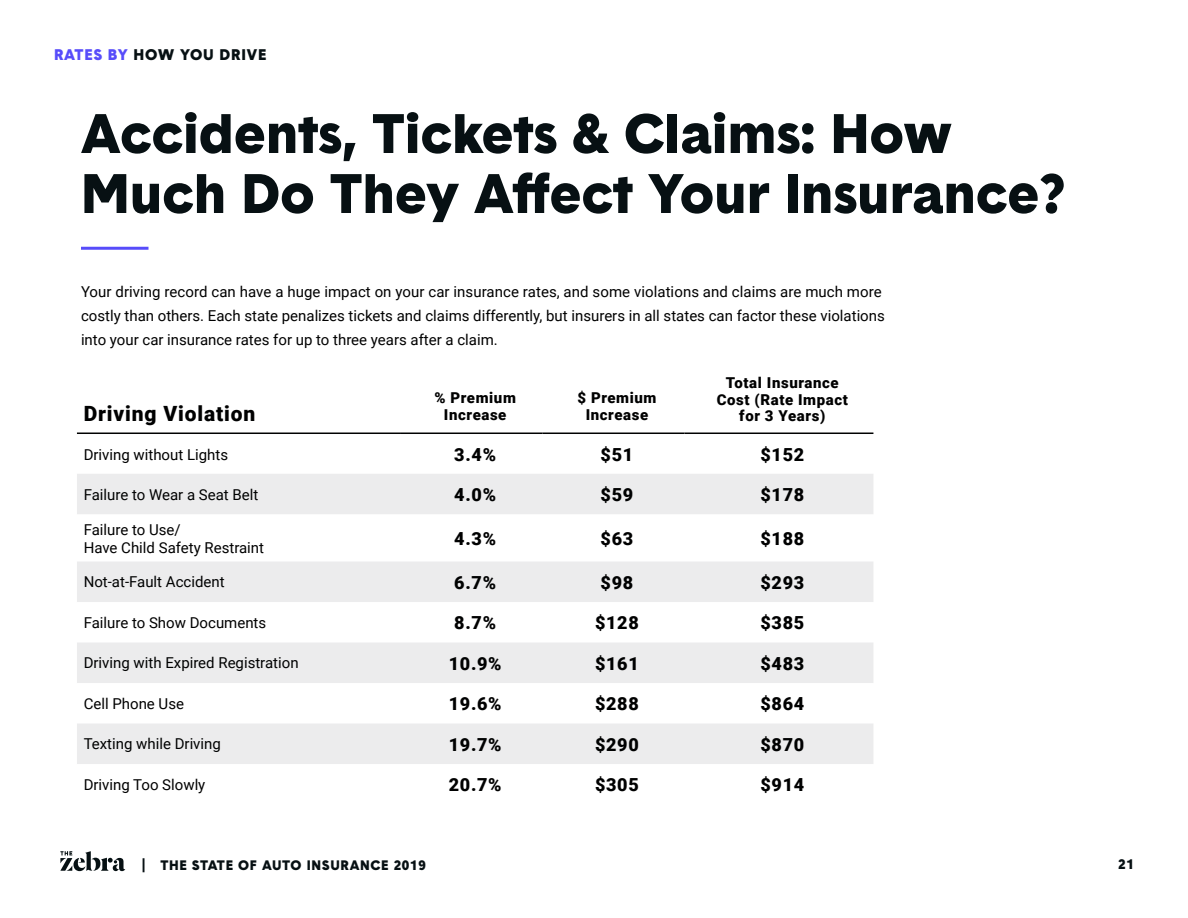
<style>
.page{position:relative;width:1188px;height:918px;background:#fff}
.page>*{position:absolute;margin:0;border:0;box-sizing:border-box;transform-origin:0 0}
.t1{font:900 54px/60px "Basetica";color:#071013}
.t2{font:900 21px "Roboto";letter-spacing:.04em;color:#000101}
.t3{font:900 18px "Roboto";letter-spacing:.04em;color:#000101}
.t4{font:15px/24px "Roboto";color:#000}
.t5{font:15px/18px "Roboto";color:#000101}
.t6{font:900 15px/16.5px "Roboto";letter-spacing:.04em;color:#000101;text-align:center}
.t7{font:900 15px "Basetica";letter-spacing:.05em;color:#071013}
.t8{font:900 13.5px "Basetica";color:#071013}
.t9{font:900 13.35px "Basetica";letter-spacing:.05em;color:#071013}
.s1{color:#574cfa}
</style>
<div class="page">
<hr style="left:81px;top:247px;width:67px;height:3px;background:#574cfa">
<svg style="left:60px;top:851px;width:65px;height:20px"></svg>
<svg style="left:77px;top:474px;width:796px;height:290px;fill:#ececed"></svg>
<hr style="left:77px;top:433px;width:324px;height:1px;background:#000101">
<hr style="left:401px;top:433px;width:142px;height:1px;background:#000101">
<hr style="left:543px;top:433px;width:141px;height:1px;background:#000101">
<hr style="left:684px;top:433px;width:189px;height:1px;background:#000101">
<p class="t7" style="left:54px;top:44px;width:214px"><span class="s1">RATES BY</span> HOW YOU DRIVE</p>
<h1 class="t1" style="left:81px;top:102px;width:986px">Accidents, Tickets &amp; Claims: How<br>Much Do They Affect Your Insurance?</h1>
<p class="t4" style="left:81px;top:279px;width:805px">Your driving record can have a huge impact on your car insurance rates, and some violations and claims are much more costly than others. Each state penalizes tickets and claims differently, but insurers in all states can factor these violations into your car insurance rates for up to three years after a claim.</p>
<h2 class="t2" style="left:84px;top:398px;width:173px">Driving Violation</h2>
<p class="t6" style="left:434px;top:389px;width:83px">% Premium<br>Increase</p>
<p class="t6" style="left:577px;top:389px;width:81px">$ Premium<br>Increase</p>
<p class="t6" style="left:717px;top:374px;width:133px">Total Insurance<br>Cost (Rate Impact for 3 Years)</p>
<p class="t5" style="left:84px;top:445px;width:146px">Driving without Lights</p>
<p class="t3" style="left:454px;top:442px;width:43px">3.4%</p>
<p class="t3" style="left:601px;top:442px;width:34px">$51</p>
<p class="t3" style="left:760px;top:442px;width:45px">$152</p>
<p class="t5" style="left:84px;top:485px;width:176px">Failure to Wear a Seat Belt</p>
<p class="t3" style="left:454px;top:482px;width:43px">4.0%</p>
<p class="t3" style="left:601px;top:482px;width:34px">$59</p>
<p class="t3" style="left:760px;top:482px;width:45px">$178</p>
<p class="t5" style="left:84px;top:520px;width:182px">Failure to Use/<br>Have Child Safety Restraint</p>
<p class="t3" style="left:454px;top:526px;width:43px">4.3%</p>
<p class="t3" style="left:601px;top:526px;width:34px">$63</p>
<p class="t3" style="left:760px;top:526px;width:45px">$188</p>
<p class="t5" style="left:84px;top:572px;width:142px">Not-at-Fault Accident</p>
<p class="t3" style="left:454px;top:570px;width:43px">6.7%</p>
<p class="t3" style="left:601px;top:570px;width:34px">$98</p>
<p class="t3" style="left:760px;top:570px;width:45px">$293</p>
<p class="t5" style="left:84px;top:613px;width:184px">Failure to Show Documents</p>
<p class="t3" style="left:454px;top:610px;width:43px">8.7%</p>
<p class="t3" style="left:595px;top:610px;width:45px">$128</p>
<p class="t3" style="left:760px;top:610px;width:45px">$385</p>
<p class="t5" style="left:84px;top:653px;width:216px">Driving with Expired Registration</p>
<p class="t3" style="left:449px;top:651px;width:54px">10.9%</p>
<p class="t3" style="left:595px;top:651px;width:45px">$161</p>
<p class="t3" style="left:760px;top:651px;width:45px">$483</p>
<p class="t5" style="left:84px;top:694px;width:102px">Cell Phone Use</p>
<p class="t3" style="left:449px;top:691px;width:54px">19.6%</p>
<p class="t3" style="left:595px;top:691px;width:45px">$288</p>
<p class="t3" style="left:760px;top:691px;width:45px">$864</p>
<p class="t5" style="left:84px;top:734px;width:139px">Texting while Driving</p>
<p class="t3" style="left:449px;top:732px;width:54px">19.7%</p>
<p class="t3" style="left:595px;top:732px;width:45px">$290</p>
<p class="t3" style="left:760px;top:732px;width:45px">$870</p>
<p class="t5" style="left:84px;top:775px;width:123px">Driving Too Slowly</p>
<p class="t3" style="left:449px;top:772px;width:54px">20.7%</p>
<p class="t3" style="left:595px;top:772px;width:45px">$305</p>
<p class="t3" style="left:760px;top:772px;width:45px">$914</p>
<p class="t9" style="left:142px;top:855px;width:286px">| THE STATE OF AUTO INSURANCE 2019</p>
<p class="t8" style="left:1118px;top:855px;width:17px">21</p>
</div>
